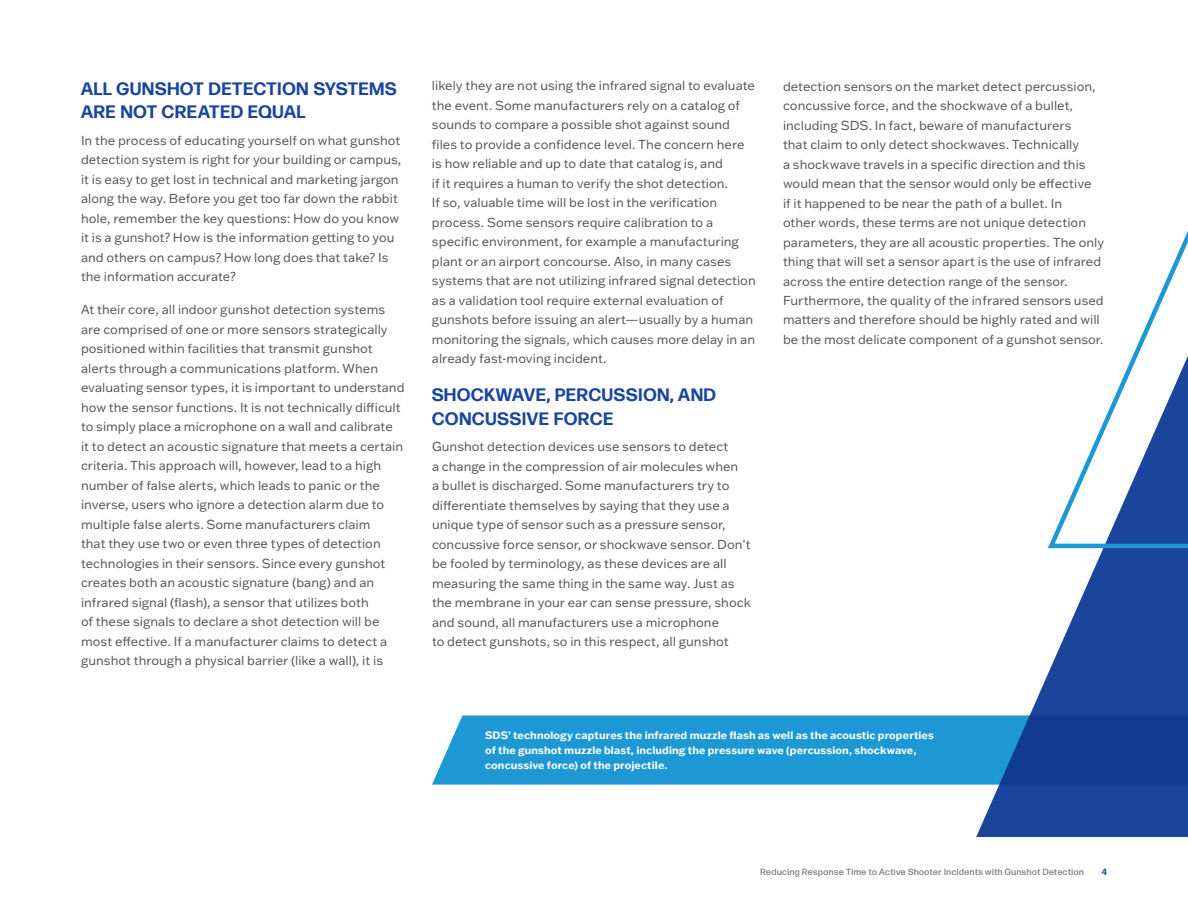
<style>
.page{position:relative;width:1188px;height:918px;background:#fff}
.page>*{position:absolute;margin:0;border:0;box-sizing:border-box;transform-origin:0 0}
.t1{font:700 18px/24px "Forma DJR Display";letter-spacing:.05em;color:#1a459c}
.t2{font:12.75px/19.5px "Franklin Gothic ATF";color:#55575a}
.t3{font:700 10.5px/15px "Franklin Gothic ATF";letter-spacing:.01em;color:#fff}
.t4{font:500 9px "Forma DJR Display";letter-spacing:.06em;color:#808285}
.t5{font:700 9px "Forma DJR Display";color:#1a459c}
</style>
<div class="page">
<div style="left:432px;top:716px;width:544px;height:69px;background:#1d98d5"></div>
<svg style="left:976px;top:552px;width:212px;height:285px;fill:#1a459c"></svg>
<svg style="left:1048px;top:231px;width:140px;height:321px"></svg>
<h1 class="t1" style="left:81px;top:76px;width:317px">ALL GUNSHOT DETECTION SYSTEMS<br>ARE NOT CREATED EQUAL</h1>
<p class="t2" style="left:81px;top:130px;width:322px">In the process of educating yourself on what gunshot detection system is right for your building or campus, it is easy to get lost in technical and marketing jargon along the way. Before you get too far down the rabbit hole, remember the key questions: How do you know it is a gunshot? How is the information getting to you and others on campus? How long does that take? Is the information accurate?</p>
<p class="t2" style="left:81px;top:300px;width:325px">At their core, all indoor gunshot detection systems are comprised of one or more sensors strategically positioned within facilities that transmit gunshot alerts through a communications platform. When evaluating sensor types, it is important to understand how the sensor functions. It is not technically difficult to simply place a microphone on a wall and calibrate<br>it to detect an acoustic signature that meets a certain criteria. This approach will, however, lead to a high number of false alerts, which leads to panic or the inverse, users who ignore a detection alarm due to multiple false alerts. Some manufacturers claim<br>that they use two or even three types of detection technologies in their sensors. Since every gunshot creates both an acoustic signature (bang) and an infrared signal (flash), a sensor that utilizes both<br>of these signals to declare a shot detection will be most effective. If a manufacturer claims to detect a gunshot through a physical barrier (like a wall), it is</p>
<p class="t2" style="left:432px;top:76px;width:325px">likely they are not using the infrared signal to evaluate the event. Some manufacturers rely on a catalog of sounds to compare a possible shot against sound files to provide a confidence level. The concern here is how reliable and up to date that catalog is, and<br>if it requires a human to verify the shot detection.<br>If so, valuable time will be lost in the verification process. Some sensors require calibration to a specific environment, for example a manufacturing plant or an airport concourse. Also, in many cases systems that are not utilizing infrared signal detection as a validation tool require external evaluation of gunshots before issuing an alert—usually by a human monitoring the signals, which causes more delay in an already fast-moving incident.</p>
<h1 class="t1" style="left:432px;top:382px;width:285px">SHOCKWAVE, PERCUSSION, AND<br>CONCUSSIVE FORCE</h1>
<p class="t2" style="left:432px;top:437px;width:320px">Gunshot detection devices use sensors to detect<br>a change in the compression of air molecules when<br>a bullet is discharged. Some manufacturers try to differentiate themselves by saying that they use a unique type of sensor such as a pressure sensor, concussive force sensor, or shockwave sensor. Don’t be fooled by terminology, as these devices are all measuring the same thing in the same way. Just as the membrane in your ear can sense pressure, shock and sound, all manufacturers use a microphone<br>to detect gunshots, so in this respect, all gunshot</p>
<p class="t2" style="left:783px;top:76px;width:323px">detection sensors on the market detect percussion, concussive force, and the shockwave of a bullet, including SDS. In fact, beware of manufacturers<br>that claim to only detect shockwaves. Technically<br>a shockwave travels in a specific direction and this would mean that the sensor would only be effective<br>if it happened to be near the path of a bullet. In<br>other words, these terms are not unique detection parameters, they are all acoustic properties. The only thing that will set a sensor apart is the use of infrared across the entire detection range of the sensor.<br>Furthermore, the quality of the infrared sensors used matters and therefore should be highly rated and will be the most delicate component of a gunshot sensor.</p>
<p class="t3" style="left:485px;top:727px;width:450px">SDS’ technology captures the infrared muzzle flash as well as the acoustic properties of the gunshot muzzle blast, including the pressure wave (percussion, shockwave, concussive force) of the projectile.</p>
<p class="t4" style="left:761px;top:867px;width:325px">Reducing Response Time to Active Shooter Incidents with Gunshot Detection</p>
<p class="t5" style="left:1102px;top:867px;width:7px">4</p>
</div>
